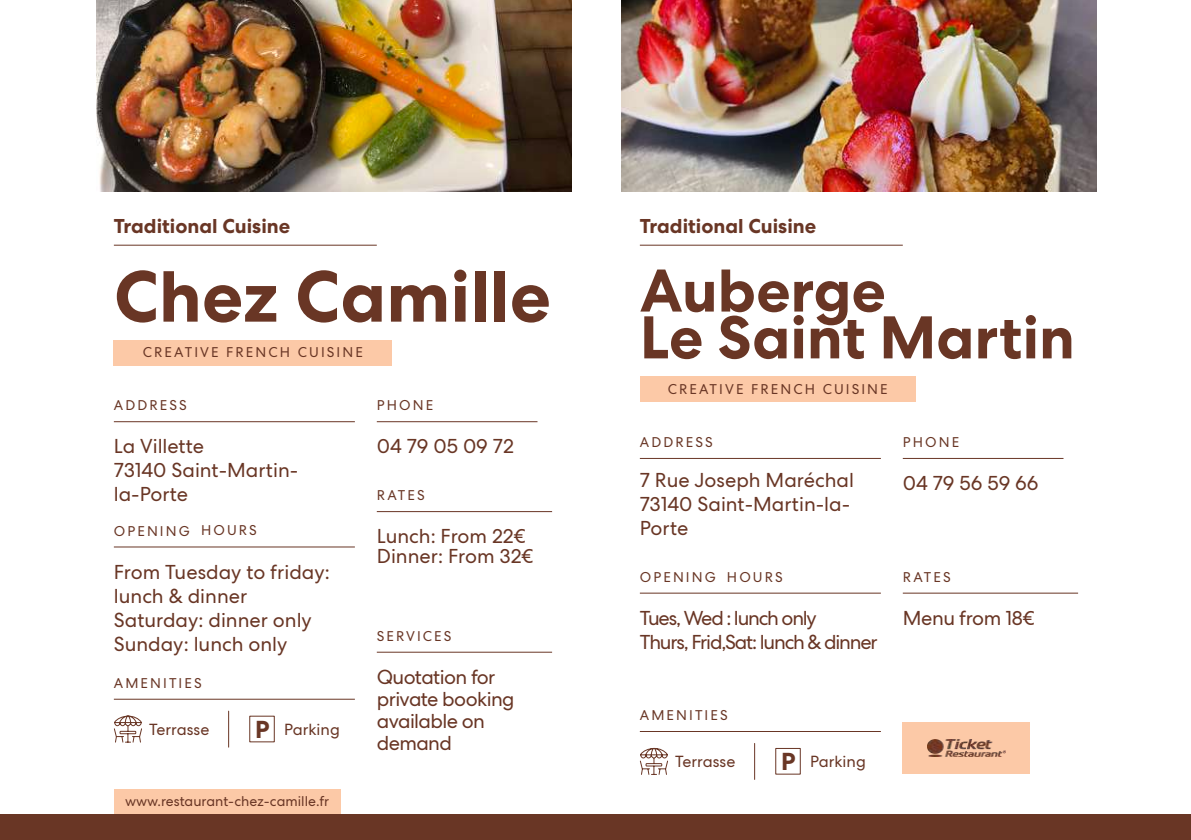
<style>
.page{position:relative;width:1191px;height:840px;background:#fff}
.page>*{position:absolute;margin:0;border:0;box-sizing:border-box;transform-origin:0 0}
.t1{font:700 72px "Centra No 2";color:#693625}
.t2{font:700 60px/46.8px "Centra No 2";color:#693625}
.t3{font:20px/24px "Centra No 2";color:#693625}
.t4{font:20px/24px "Centra No 2";letter-spacing:-.06em;color:#693625}
.t5{font:20px/22px "Centra No 2";letter-spacing:-.03em;color:#693625}
.t6{font:700 20px "Centra No 2";color:#693625}
.t7{font:20px "Centra No 2";letter-spacing:-.02em;color:#693625}
.t8{font:16px "Centra No 2";color:#693625}
.t9{font:14px "Centra No 2";letter-spacing:.15em;color:#693625}
.t10{font:14px "Centra No 2";color:#693625}
.s1{font-weight:700;font-size:24.6px}
</style>
<div class="page">
<img style="left:621px;top:0;width:475px;height:191px">
<hr style="left:640px;top:244px;width:262px;height:1px;background:#693625">
<hr style="left:640px;top:730px;width:241px;height:1px;background:#693625">
<svg style="left:639px;top:747px;width:29px;height:28px"></svg>
<div style="left:775px;top:747px;width:25px;height:27px;border:1px solid #693625"></div>
<hr style="left:754px;top:743px;width:1px;height:36px;background:#693625">
<div style="left:640px;top:376px;width:275px;height:26px;background:#fcc9a7"></div>
<div style="left:902px;top:721px;width:128px;height:52px;background:#fcc9a7"></div>
<img style="left:927px;top:739px;width:78px;height:16px">
<hr style="left:640px;top:457px;width:241px;height:1px;background:#693625">
<hr style="left:640px;top:592px;width:241px;height:1px;background:#693625">
<hr style="left:902px;top:592px;width:176px;height:1px;background:#693625">
<hr style="left:902px;top:457px;width:161px;height:1px;background:#693625">
<div style="left:114px;top:788px;width:226px;height:35px;background:#fcc9a7"></div>
<img style="left:96px;top:0;width:475px;height:191px">
<div style="left:114px;top:339px;width:278px;height:26px;background:#fcc9a7"></div>
<hr style="left:114px;top:244px;width:263px;height:1px;background:#693625">
<hr style="left:114px;top:421px;width:241px;height:1px;background:#693625">
<hr style="left:114px;top:546px;width:241px;height:1px;background:#693625">
<hr style="left:377px;top:511px;width:175px;height:1px;background:#693625">
<hr style="left:377px;top:421px;width:160px;height:1px;background:#693625">
<hr style="left:114px;top:698px;width:241px;height:1px;background:#693625">
<svg style="left:113px;top:715px;width:29px;height:27px"></svg>
<div style="left:249px;top:715px;width:26px;height:27px;border:1px solid #693625"></div>
<hr style="left:228px;top:710px;width:1px;height:36px;background:#693625">
<hr style="left:377px;top:651px;width:175px;height:1px;background:#693625">
<div style="left:0;top:814px;width:1191px;height:25px;background:#693625"></div>
<p class="t6" style="left:114px;top:214px;width:178px">Traditional Cuisine</p>
<h1 class="t1" style="left:114px;top:254px;width:438px">Chez Camille</h1>
<p class="t9" style="left:143px;top:344px;width:221px">CREATIVE FRENCH CUISINE</p>
<p class="t9" style="left:114px;top:396px;width:74px">ADDRESS</p>
<p class="t3" style="left:114px;top:434px;width:186px">La Villette<br>73140 Saint-Martin&shy;la-Porte</p>
<p class="t9" style="left:377px;top:396px;width:58px">PHONE</p>
<p class="t3" style="left:377px;top:434px;width:139px">04 79 05 09 72</p>
<p class="t9" style="left:377px;top:487px;width:49px">RATES</p>
<p class="t9" style="left:201px;top:522px;width:57px">HOURS</p>
<p class="t9" style="left:114px;top:522px;width:77px">OPENING</p>
<p class="t3" style="left:377px;top:526px;width:158px;line-height:20px">Lunch: From 22€<br>Dinner: From 32€</p>
<p class="t3" style="left:114px;top:559px;width:217px">From Tuesday to friday: lunch &amp; dinner<br>Saturday: dinner only<br>Sunday: lunch only</p>
<p class="t9" style="left:377px;top:627px;width:76px">SERVICES</p>
<p class="t9" style="left:114px;top:674px;width:89px">AMENITIES</p>
<p class="t8" style="left:149px;top:719px;width:62px">Terrasse</p>
<p class="t8" style="left:255px;top:719px;width:86px"><span class="s1">P</span> Parking</p>
<p class="t10" style="left:125px;top:792px;width:206px">www.restaurant-chez-camille.fr</p>
<p class="t5" style="left:377px;top:665px;width:139px">Quotation for private booking available on demand</p>
<p class="t6" style="left:640px;top:214px;width:178px">Traditional Cuisine</p>
<h2 class="t2" style="left:640px;top:268px;width:436px">Auberge<br>Le Saint Martin</h2>
<p class="t9" style="left:668px;top:381px;width:221px">CREATIVE FRENCH CUISINE</p>
<p class="t9" style="left:640px;top:433px;width:74px">ADDRESS</p>
<p class="t3" style="left:640px;top:467px;width:215px">7 Rue Joseph Maréchal<br>73140 Saint-Martin-la-<br>Porte</p>
<p class="t9" style="left:640px;top:568px;width:77px">OPENING</p>
<p class="t9" style="left:727px;top:568px;width:57px">HOURS</p>
<p class="t4" style="left:640px;top:605px;width:239px">Tues, Wed : lunch only<br>Thurs, Frid,Sat: lunch &amp; dinner</p>
<p class="t9" style="left:902px;top:433px;width:58px">PHONE</p>
<p class="t3" style="left:902px;top:470px;width:137px">04 79 56 59 66</p>
<p class="t9" style="left:902px;top:568px;width:49px">RATES</p>
<p class="t7" style="left:902px;top:605px;width:133px">Menu from 18€</p>
<p class="t9" style="left:640px;top:706px;width:89px">AMENITIES</p>
<p class="t8" style="left:675px;top:751px;width:62px">Terrasse</p>
<p class="t8" style="left:781px;top:751px;width:86px"><span class="s1">P</span> Parking</p>
</div>
